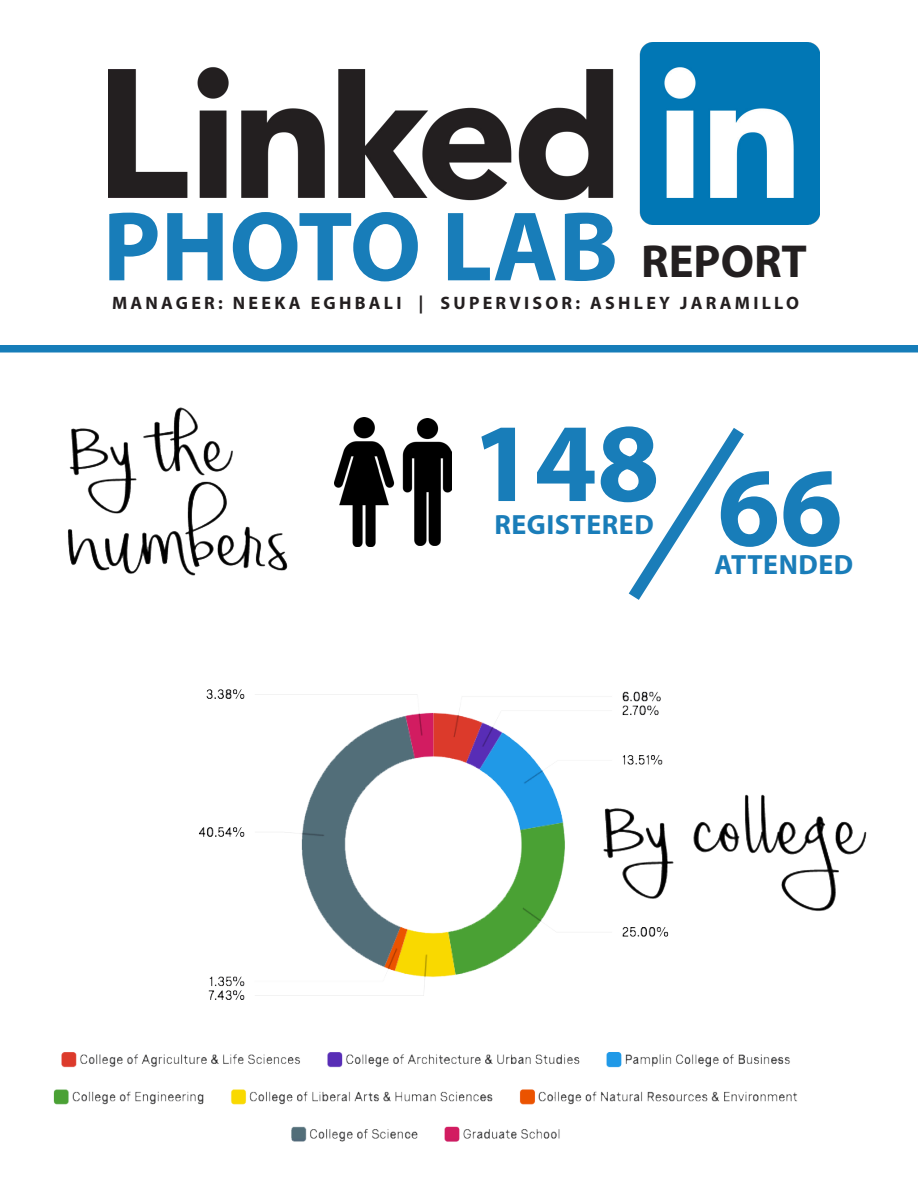
<style>
.page{position:relative;width:918px;height:1188px;background:#fff}
.page>*{position:absolute;margin:0;border:0;box-sizing:border-box;transform-origin:0 0}
.t1{font:700 112.8px "Myriad Pro";color:#187db9}
.t2{font:700 99.75px "Myriad Pro";color:#187db9}
.t3{font:700 46.5px "Myriad Pro";color:#231f20}
.t4{font:700 27.9px "Myriad Pro";letter-spacing:.02em;color:#1a7db9}
.t5{font:700 18px "Myriad Pro";letter-spacing:.18em;color:#231f20}
</style>
<div class="page">
<img style="left:108px;top:42px;width:712px;height:182px">
<div style="left:0;top:345px;width:918px;height:7px;background:#167db9"></div>
<img style="left:53px;top:689px;width:744px;height:453px">
<svg style="left:628px;top:428px;width:116px;height:172px"></svg>
<img style="left:335px;top:418px;width:60px;height:128px">
<img style="left:402px;top:419px;width:49px;height:127px">
<img style="left:69px;top:407px;width:164px;height:71px">
<img style="left:68px;top:478px;width:220px;height:98px">
<img style="left:594px;top:783px;width:273px;height:131px">
<p class="t2" style="left:103px;top:182px;width:517px">PHOTO LAB</p>
<p class="t3" style="left:641px;top:231px;width:167px">REPORT</p>
<p class="t5" style="left:112px;top:291px;width:688px">MANAGER: NEEKA EGHBALI | SUPERVISOR: ASHLEY JARAMILLO</p>
<p class="t1" style="left:472px;top:389px;width:189px">148</p>
<p class="t4" style="left:494px;top:506px;width:161px">REGISTERED</p>
<p class="t1" style="left:717px;top:434px;width:127px">66</p>
<p class="t4" style="left:715px;top:547px;width:140px">ATTENDED</p>
</div>
